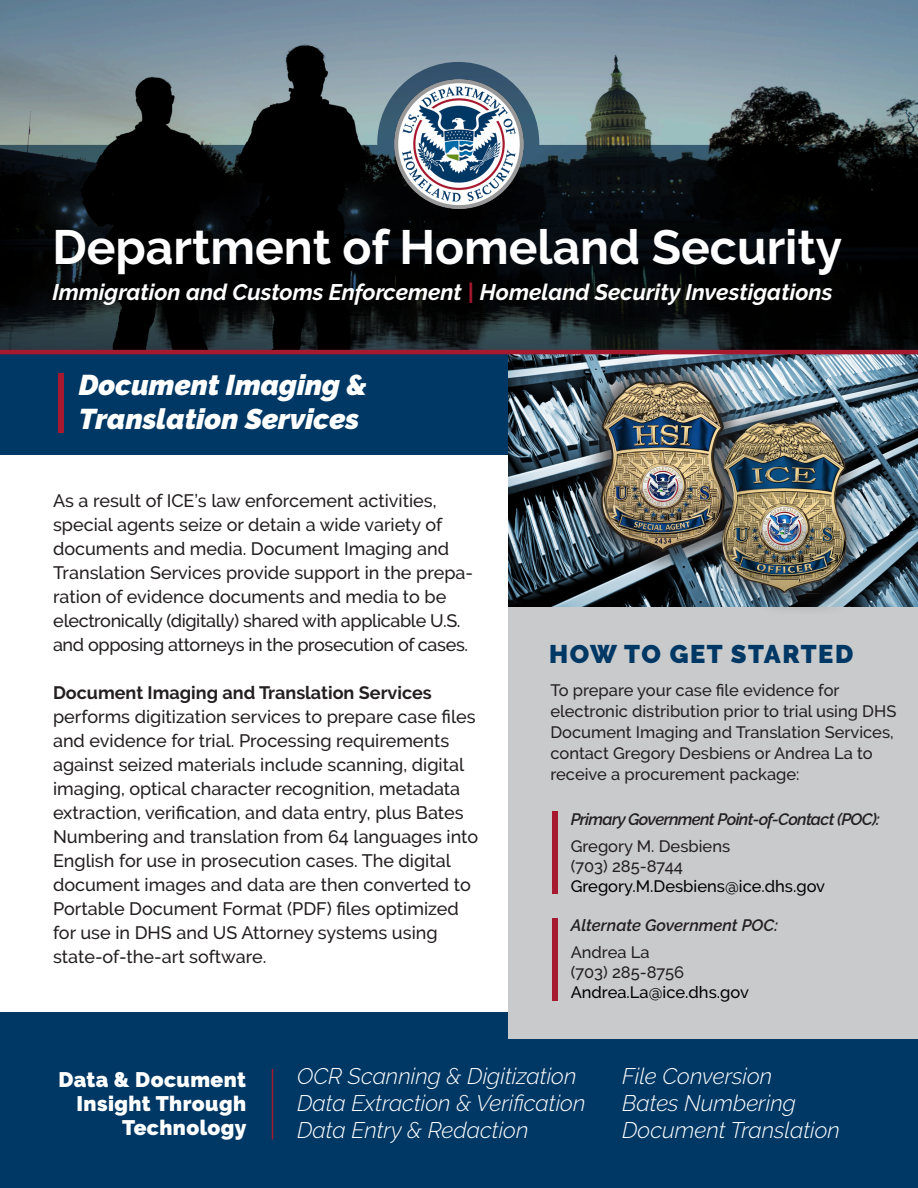
<style>
.page{position:relative;width:918px;height:1188px;background:#fff}
.page>*{position:absolute;margin:0;border:0;box-sizing:border-box;transform-origin:0 0}
.t1{font:700 48px "Raleway";color:#fff}
.t2{font:italic 900 28.5px/34.2px "Raleway";color:#fff}
.t3{font:900 25.5px "Raleway";letter-spacing:.06em;color:#003865}
.t4{font:italic 300 22.5px "Raleway";color:#fff}
.t5{font:italic 700 22.5px "Raleway";color:#fff}
.t6{font:900 21px/24px "Raleway";letter-spacing:.02em;color:#fff;text-align:right}
.t7{font:500 18px/24px "Raleway";color:#231f20}
.t8{font:500 16.5px/21px "Raleway";color:#231f20}
.t9{font:500 16.5px "Raleway";color:#000}
.t10{font:italic 600 16.5px "Raleway";letter-spacing:-.04em;color:#231f20}
.t11{font:italic 600 16.5px "Raleway";color:#231f20}
.s1{color:#a6192e}
.s2{font-weight:700}
</style>
<div class="page">
<svg style="left:0;top:0;width:918px;height:62px;background:#778fa2"></svg>
<svg style="left:0;top:62px;width:918px;height:288px;background:#232a2d"></svg>
<img style="left:394px;top:80px;width:130px;height:129px">
<div style="left:0;top:1012px;width:918px;height:176px;background:#003865"></div>
<div style="left:0;top:352px;width:918px;height:103px;background:#003865"></div>
<hr style="left:272px;top:1069px;width:1px;height:70px;background:#a6192e">
<div style="left:509px;top:607px;width:409px;height:432px;background:#c9cacc"></div>
<div style="left:552px;top:811px;width:6px;height:83px;background:#a6192e"></div>
<div style="left:552px;top:918px;width:6px;height:83px;background:#a6192e"></div>
<img style="left:509px;top:354px;width:409px;height:253px">
<hr style="left:0;top:350px;width:918px;height:4px;background:#a6192e">
<div style="left:58px;top:373px;width:6px;height:60px;background:#a6192e"></div>
<div style="left:573px;top:353px;width:180px;height:226px;background:#231f20;opacity:.75"></div>
<img style="left:596px;top:378px;width:135px;height:180px">
<div style="left:702px;top:398px;width:166px;height:217px;background:#231f20;opacity:.75"></div>
<img style="left:720px;top:420px;width:131px;height:174px">
<p class="t1" style="left:52px;top:219px;width:791px">Department of Homeland Security</p>
<p class="t5" style="left:52px;top:279px;width:782px">Immigration and Customs Enforcement <span class="s1">|</span> Homeland Security Investigations</p>
<p class="t2" style="left:79px;top:368px;width:290px">Document Imaging &amp;<br>Translation Services</p>
<p class="t7" style="left:53px;top:489px;width:422px">As a result of ICE’s law enforcement activities, special agents seize or detain a wide variety of documents and media. Document Imaging and Translation Services provide support in the prepa&shy;ration of evidence documents and media to be electronically (digitally) shared with applicable U.S. and opposing attorneys in the prosecution of cases.</p>
<p class="t7" style="left:53px;top:681px;width:427px"><span class="s2">Document Imaging and Translation Services </span>performs digitization services to prepare case files and evidence for trial. Processing requirements against seized materials include scanning, digital imaging, optical character recognition, metadata extraction, verification, and data entry, plus Bates Numbering and translation from 64 languages into English for use in prosecution cases. The digital document images and data are then converted to Portable Document Format (PDF) files optimized for use in DHS and US Attorney systems using state-of-the-art software.</p>
<p class="t3" style="left:549px;top:639px;width:306px">HOW TO GET STARTED</p>
<p class="t8" style="left:550px;top:680px;width:347px">To prepare your case file evidence for electronic distribution prior to trial using DHS Document Imaging and Translation Services, contact Gregory Desbiens or Andrea La to receive a procurement package:</p>
<p class="t10" style="left:571px;top:810px;width:311px">Primary Government Point-of-Contact (POC):</p>
<p class="t8" style="left:571px;top:836px;width:161px">Gregory M. Desbiens</p>
<p class="t8" style="left:571px;top:855px;width:114px">(703) 285-8744</p>
<p class="t9" style="left:571px;top:876px;width:256px">Gregory.M.Desbiens@ice.dhs.gov</p>
<p class="t11" style="left:571px;top:916px;width:209px">Alternate Government POC:</p>
<p class="t8" style="left:571px;top:942px;width:80px">Andrea La</p>
<p class="t8" style="left:571px;top:962px;width:115px">(703) 285-8756</p>
<p class="t9" style="left:571px;top:982px;width:180px">Andrea.La@ice.dhs.gov</p>
<p class="t6" style="left:58px;top:1067px;width:190px">Data &amp; Document<br>Insight Through<br>Technology</p>
<p class="t4" style="left:297px;top:1063px;width:281px">OCR Scanning &amp; Digitization</p>
<p class="t4" style="left:297px;top:1090px;width:290px">Data Extraction &amp; Verification</p>
<p class="t4" style="left:297px;top:1117px;width:233px">Data Entry &amp; Redaction</p>
<p class="t4" style="left:622px;top:1063px;width:152px">File Conversion</p>
<p class="t4" style="left:622px;top:1090px;width:175px">Bates Numbering</p>
<p class="t4" style="left:622px;top:1117px;width:219px">Document Translation</p>
</div>
